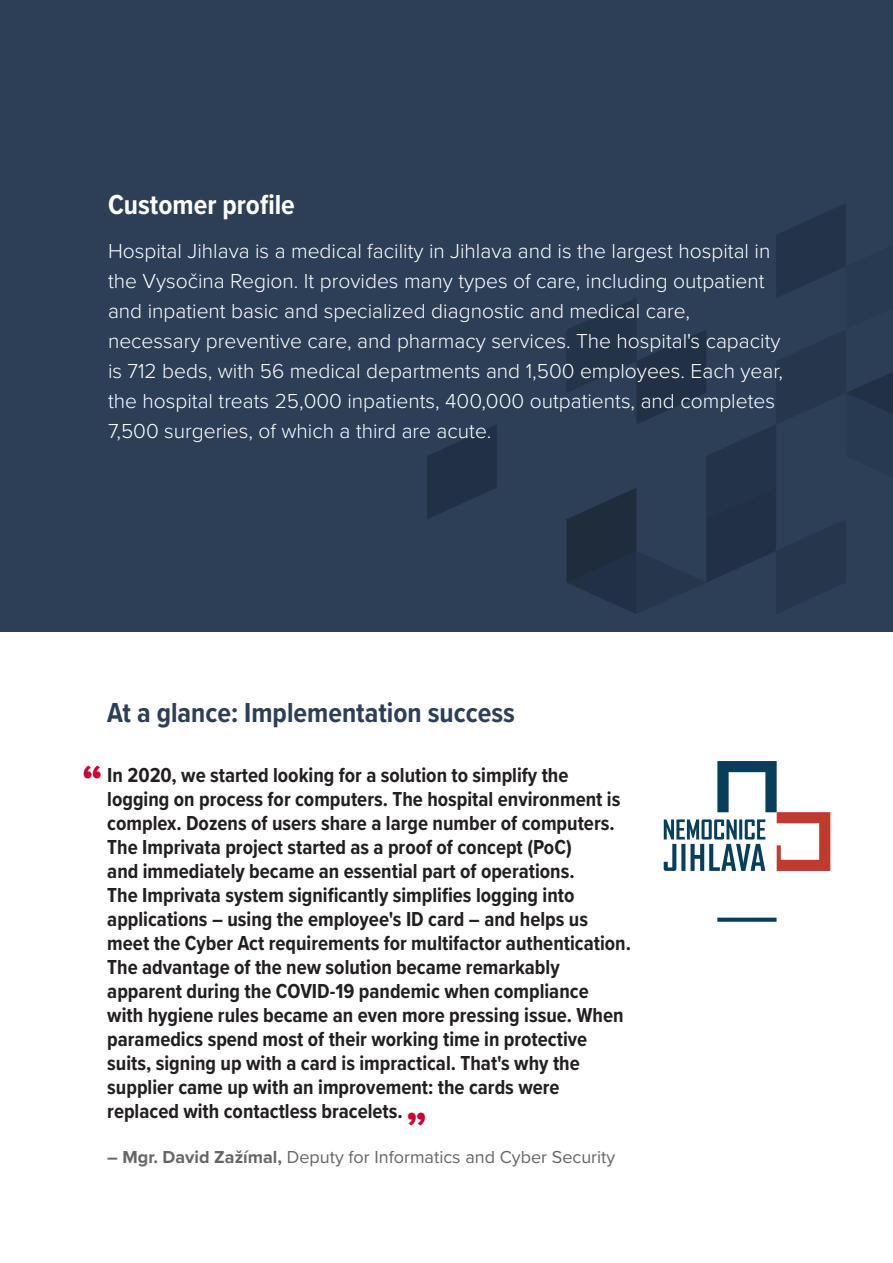
<style>
.page{position:relative;width:893px;height:1263px;background:#fff}
.page>*{position:absolute;margin:0;border:0;box-sizing:border-box;transform-origin:0 0}
.Quote_Marks_-_Small{font:40.5px "Proxima Nova Extrabld";color:#c03}
.H1-_L{font:700 28.5px "Proxima Nova Cond";color:#2c3f57}
.H1-_L-2{font:700 28.5px "Proxima Nova Cond";color:#fff}
.Quote__Small{font:700 21px/24px "Proxima Nova Cond";color:#231f20}
.H2_-_L{font:300 21px/30px "Proxima Nova";color:#fff}
.Source_-_Small{font:18px "Proxima Nova";color:#666}
.s1{font-weight:700}
</style>
<div class="page">
<div style="left:0;top:0;width:893px;height:631px;background:#2c3f57"></div>
<svg style="left:664px;top:761px;width:166px;height:161px"></svg>
<p class="H1-_L-2" style="left:108px;top:184px;width:188px">Customer profile</p>
<p class="H2_-_L" style="left:108px;top:234px;width:676px">Hospital Jihlava is a medical facility in Jihlava and is the largest hospital in the Vysočina Region. It provides many types of care, including outpatient and inpatient basic and specialized diagnostic and medical care, necessary preventive care, and pharmacy services. The hospital's capacity is 712 beds, with 56 medical departments and 1,500 employees. Each year, the hospital treats 25,000 inpatients, 400,000 outpatients, and completes 7,500 surgeries, of which a third are acute.</p>
<p class="H1-_L" style="left:107px;top:691px;width:409px">At a glance: Implementation success</p>
<p class="Quote__Small" style="left:107px;top:762px;width:525px">In 2020, we started looking for a solution to simplify the logging on process for computers. The hospital environment is complex. Dozens of users share a large number of computers.<br>The Imprivata project started as a proof of concept (PoC)<br>and immediately became an essential part of operations.<br>The Imprivata system significantly simplifies logging into applications – using the employee's ID card – and helps us meet the Cyber Act requirements for multifactor authentication.<br>The advantage of the new solution became remarkably apparent during the COVID-19 pandemic when compliance<br>with hygiene rules became an even more pressing issue. When paramedics spend most of their working time in protective suits, signing up with a card is impractical. That's why the supplier came up with an improvement: the cards were replaced with contactless bracelets.</p>
<p class="Source_-_Small" style="left:107px;top:1143px;width:510px"><span class="s1">– Mgr. David Zažímal,</span> Deputy for Informatics and Cyber Security</p>
<p class="Quote_Marks_-_Small" style="left:82px;top:749px;width:21px">“</p>
<p class="Quote_Marks_-_Small" style="left:406px;top:1096px;width:21px">”</p>
</div>
